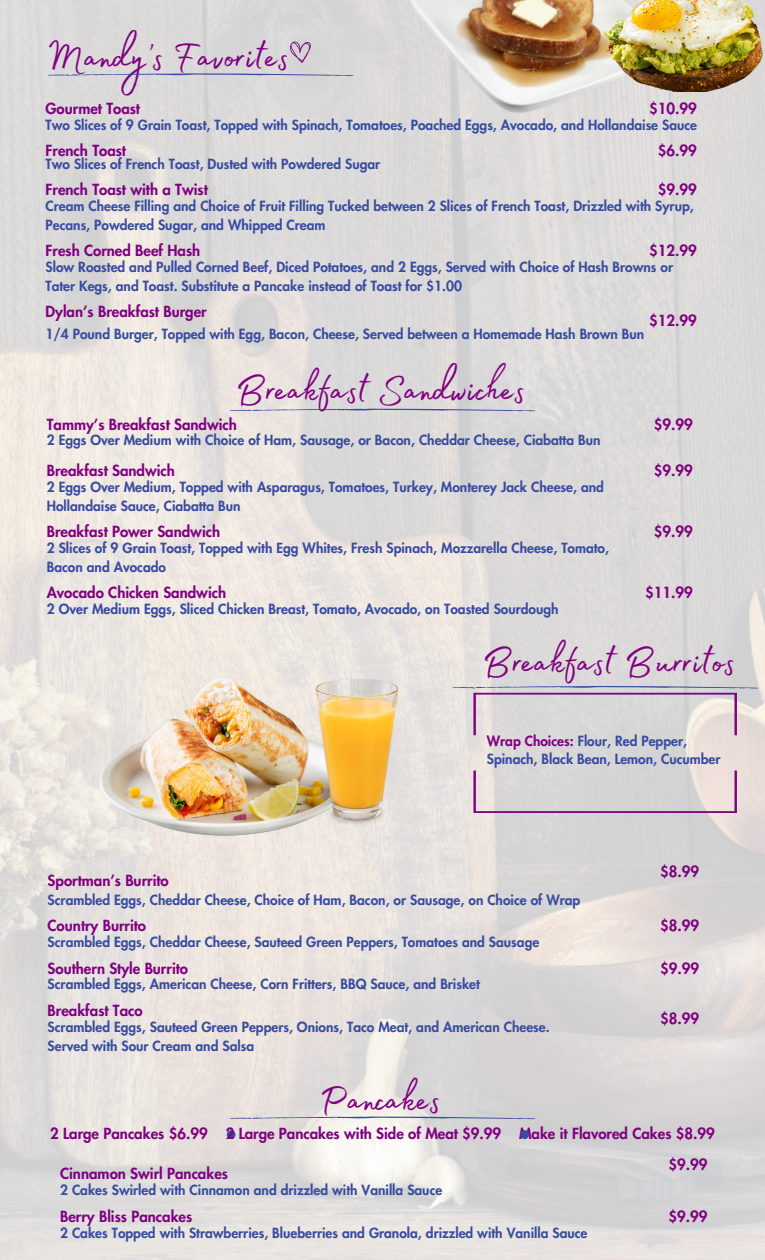
<style>
.page{position:relative;width:765px;height:1260px;background:#fff}
.page>*{position:absolute;margin:0;border:0;box-sizing:border-box;transform-origin:0 0}
.t1{font:48.5px "Madelyn Fill";color:#800080}
.t2{font:800 15px "Futura LT Pro";color:#800080}
.t3{font:800 13.75px "Futura LT Pro";color:#384ca0}
.s1{color:#800080}
</style>
<div class="page">
<img style="left:0;top:0;width:765px;height:1260px">
<svg style="left:290px;top:42px;width:21px;height:21px"></svg>
<svg style="left:48px;top:73px;width:305px;height:3px"></svg>
<img style="left:357px;top:0;width:346px;height:151px">
<img style="left:597px;top:0;width:168px;height:91px">
<svg style="left:230px;top:409px;width:305px;height:3px"></svg>
<svg style="left:452px;top:686px;width:306px;height:49px;background:#d6ced4"></svg>
<svg style="left:473px;top:770px;width:264px;height:43px;background:#d5cad1"></svg>
<img style="left:95px;top:655px;width:292px;height:195px">
<img style="left:315px;top:679px;width:84px;height:148px">
<svg style="left:230px;top:1116px;width:305px;height:3px"></svg>
<svg style="left:227px;top:1130px;width:8px;height:9px"></svg>
<svg style="left:520px;top:1130px;width:9px;height:9px"></svg>
<p class="t1" style="left:47px;top:20px;width:244px">Mandy’s Favorites</p>
<p class="t2" style="left:46px;top:101px;width:96px">Gourmet Toast</p>
<p class="t2" style="left:649px;top:101px;width:49px">$10.99</p>
<p class="t3" style="left:46px;top:118px;width:653px">Two Slices of 9 Grain Toast, Topped with Spinach, Tomatoes, Poached Eggs, Avocado, and Hollandaise Sauce</p>
<p class="t2" style="left:46px;top:144px;width:82px">French Toast</p>
<p class="t2" style="left:658px;top:144px;width:41px">$6.99</p>
<p class="t3" style="left:46px;top:158px;width:336px">Two Slices of French Toast, Dusted with Powdered Sugar</p>
<p class="t2" style="left:46px;top:183px;width:164px">French Toast with a Twist</p>
<p class="t2" style="left:658px;top:183px;width:41px">$9.99</p>
<p class="t3" style="left:46px;top:200px;width:650px">Cream Cheese Filling and Choice of Fruit Filling Tucked between 2 Slices of French Toast, Drizzled with Syrup,</p>
<p class="t3" style="left:46px;top:219px;width:281px">Pecans, Powdered Sugar, and Whipped Cream</p>
<p class="t2" style="left:46px;top:244px;width:156px">Fresh Corned Beef Hash</p>
<p class="t2" style="left:649px;top:244px;width:49px">$12.99</p>
<p class="t3" style="left:46px;top:261px;width:629px">Slow Roasted and Pulled Corned Beef, Diced Potatoes, and 2 Eggs, Served with Choice of Hash Browns or</p>
<p class="t3" style="left:46px;top:279px;width:418px">Tater Kegs, and Toast. Substitute a Pancake instead of Toast for $1.00</p>
<h1 class="t2" style="left:46px;top:305px;width:163px">Dylan’s Breakfast Burger</h1>
<p class="t2" style="left:649px;top:313px;width:49px">$12.99</p>
<p class="t3" style="left:46px;top:328px;width:600px">1/4 Pound Burger, Topped with Egg, Bacon, Cheese, Served between a Homemade Hash Brown Bun</p>
<h1 class="t1" style="left:236px;top:353px;width:292px">Breakfast Sandwiches</h1>
<p class="t2" style="left:47px;top:417px;width:192px">Tammy’s Breakfast Sandwich</p>
<p class="t2" style="left:654px;top:417px;width:41px">$9.99</p>
<p class="t3" style="left:47px;top:434px;width:555px">2 Eggs Over Medium with Choice of Ham, Sausage, or Bacon, Cheddar Cheese, Ciabatta Bun</p>
<p class="t2" style="left:47px;top:464px;width:130px">Breakfast Sandwich</p>
<p class="t2" style="left:654px;top:464px;width:41px">$9.99</p>
<p class="t3" style="left:47px;top:481px;width:559px">2 Eggs Over Medium, Topped with Asparagus, Tomatoes, Turkey, Monterey Jack Cheese, and</p>
<p class="t3" style="left:47px;top:500px;width:195px">Hollandaise Sauce, Ciabatta Bun</p>
<p class="t2" style="left:47px;top:525px;width:175px">Breakfast Power Sandwich</p>
<p class="t2" style="left:654px;top:525px;width:41px">$9.99</p>
<p class="t3" style="left:47px;top:542px;width:564px">2 Slices of 9 Grain Toast, Topped with Egg Whites, Fresh Spinach, Mozzarella Cheese, Tomato,</p>
<p class="t3" style="left:47px;top:560px;width:121px">Bacon and Avocado</p>
<p class="t2" style="left:47px;top:586px;width:181px">Avocado Chicken Sandwich</p>
<p class="t3" style="left:47px;top:603px;width:513px">2 Over Medium Eggs, Sliced Chicken Breast, Tomato, Avocado, on Toasted Sourdough</p>
<p class="t2" style="left:645px;top:586px;width:49px">$11.99</p>
<p class="t1" style="left:482px;top:625px;width:255px">Breakfast Burritos</p>
<p class="t2" style="left:48px;top:873px;width:123px">Sportman’s Burrito</p>
<p class="t3" style="left:487px;top:734px;width:202px"><span class="s1">Wrap Choices:</span> Flour, Red Pepper,</p>
<h1 class="t3" style="left:487px;top:753px;width:235px">Spinach, Black Bean, Lemon, Cucumber</h1>
<p class="t2" style="left:660px;top:864px;width:41px">$8.99</p>
<p class="t3" style="left:48px;top:894px;width:534px">Scrambled Eggs, Cheddar Cheese, Choice of Ham, Bacon, or Sausage, on Choice of Wrap</p>
<p class="t2" style="left:48px;top:919px;width:100px">Country Burrito</p>
<p class="t2" style="left:660px;top:919px;width:41px">$8.99</p>
<p class="t3" style="left:48px;top:936px;width:493px">Scrambled Eggs, Cheddar Cheese, Sauteed Green Peppers, Tomatoes and Sausage</p>
<p class="t2" style="left:48px;top:961px;width:142px">Southern Style Burrito</p>
<p class="t2" style="left:660px;top:961px;width:41px">$9.99</p>
<p class="t3" style="left:48px;top:978px;width:434px">Scrambled Eggs, American Cheese, Corn Fritters, BBQ Sauce, and Brisket</p>
<p class="t2" style="left:48px;top:1003px;width:97px">Breakfast Taco</p>
<p class="t2" style="left:660px;top:1012px;width:41px">$8.99</p>
<p class="t3" style="left:48px;top:1021px;width:504px">Scrambled Eggs, Sauteed Green Peppers, Onions, Taco Meat, and American Cheese.</p>
<p class="t3" style="left:48px;top:1040px;width:208px">Served with Sour Cream and Salsa</p>
<p class="t1" style="left:319px;top:1063px;width:123px">Pancakes</p>
<p class="t2" style="left:50px;top:1127px;width:159px">2 Large Pancakes $6.99</p>
<p class="t2" style="left:226px;top:1127px;width:277px">2 Large Pancakes with Side of Meat $9.99</p>
<p class="t2" style="left:519px;top:1127px;width:197px">Make it Flavored Cakes $8.99</p>
<p class="t2" style="left:60px;top:1166px;width:169px">Cinnamon Swirl Pancakes</p>
<h1 class="t2" style="left:669px;top:1157px;width:41px">$9.99</h1>
<p class="t3" style="left:60px;top:1184px;width:384px">2 Cakes Swirled with Cinnamon and drizzled with Vanilla Sauce</p>
<p class="t2" style="left:60px;top:1209px;width:134px">Berry Bliss Pancakes</p>
<p class="t2" style="left:669px;top:1209px;width:41px">$9.99</p>
<p class="t3" style="left:60px;top:1227px;width:529px">2 Cakes Topped with Strawberries, Blueberries and Granola, drizzled with Vanilla Sauce</p>
</div>
